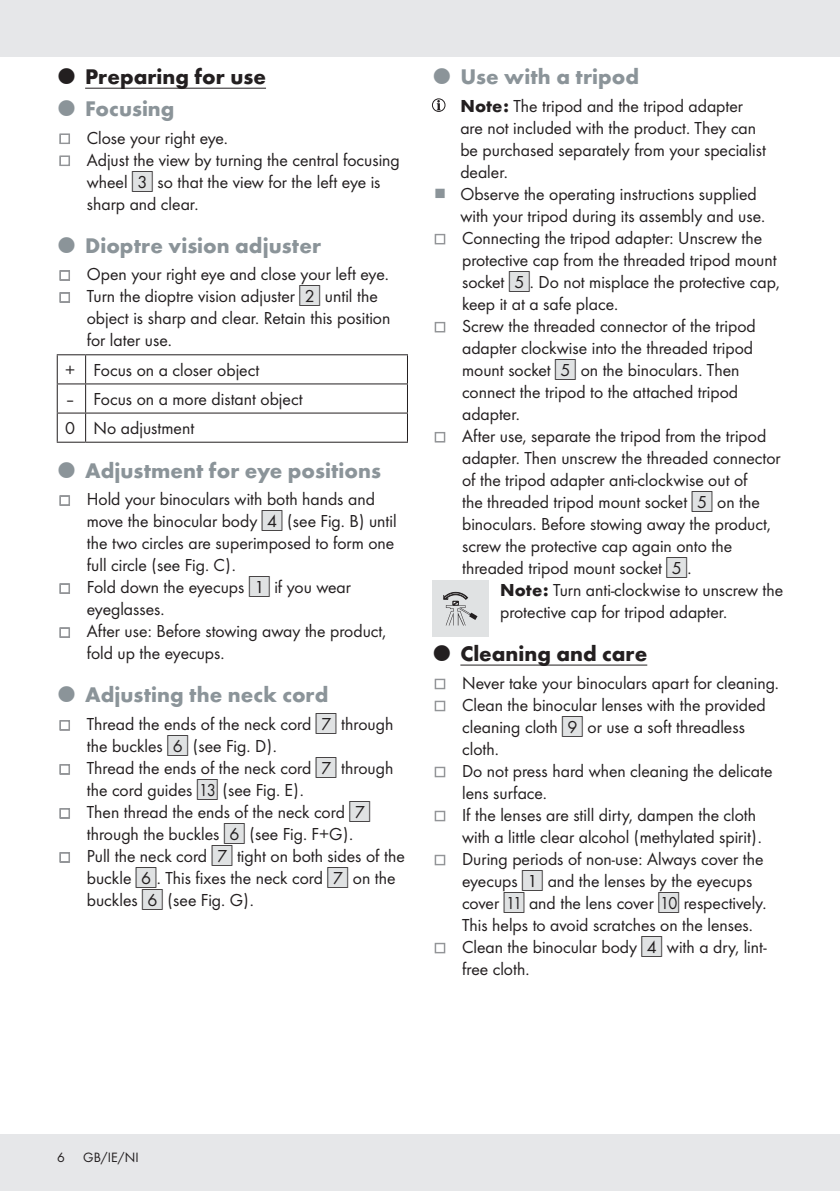
<style>
.page{position:relative;width:840px;height:1191px;background:#fff}
.page>*{position:absolute;margin:0;border:0;box-sizing:border-box;transform-origin:0 0}
.t1{font:700 22px "Futura";color:#8b9499}
.t2{font:700 22px "Futura";color:#231f20}
.t3{font:18px/22px "Futura Boo";color:#231f20}
.t4{font:14px "Futura Boo";color:#231f20}
.s1{font-family:"IMP Lidl Num Box";font-size:15.8px;color:#e0e2e3}
.s2{font-family:"IMP Lidl Num Box";font-size:15.8px}
.s3{font-family:"Futura";font-weight:700}
</style>
<div class="page">
<div style="left:0;top:1134px;width:839px;height:57px;background:#e6e7e9"></div>
<div style="left:0;top:0;width:839px;height:57px;background:#e6e7e9"></div>
<hr style="left:85px;top:88px;width:181px;height:1px;background:#231f20">
<hr style="left:86px;top:354px;width:322px;height:1px;background:#231f20">
<hr style="left:86px;top:383px;width:322px;height:1px;background:#231f20">
<hr style="left:86px;top:412px;width:322px;height:1px;background:#231f20">
<svg style="left:407px;top:355px;width:1px;height:87px"></svg>
<svg style="left:57px;top:354px;width:29px;height:89px"></svg>
<hr style="left:86px;top:442px;width:322px;height:1px;background:#231f20">
<hr style="left:460px;top:664px;width:187px;height:1px;background:#231f20">
<div style="left:432px;top:98px;width:13px;height:14px;border:1px solid #231f20;border-radius:50%"></div>
<svg style="left:436px;top:100px;width:4px;height:10px"></svg>
<div style="left:432px;top:580px;width:56px;height:57px;background:#e0e2e3"></div>
<svg style="left:443px;top:592px;width:34px;height:33px"></svg>
<p class="t2" style="left:85px;top:61px;width:182px">Preparing for use</p>
<p class="t1" style="left:85px;top:92px;width:91px">Focusing</p>
<p class="t3" style="left:87px;top:126px;width:314px">Close your right eye.<br>Adjust the view by turning the central focusing wheel <span class="s1">[</span><span class="s2">3]</span> so that the view for the left eye is sharp and clear.</p>
<p class="t1" style="left:85px;top:229px;width:237px">Dioptre vision adjuster</p>
<p class="t3" style="left:87px;top:262px;width:305px">Open your right eye and close your left eye.<br>Turn the dioptre vision adjuster <span class="s1">[</span><span class="s2">2]</span> until the object is sharp and clear. Retain this position for later use.</p>
<p class="t3" style="left:65px;top:358px;width:195px">+ Focus on a closer object</p>
<p class="t3" style="left:65px;top:383px;width:239px;line-height:29.2px">– Focus on a more distant object<br>0 No adjustment</p>
<p class="t1" style="left:85px;top:454px;width:297px">Adjustment for eye positions</p>
<p class="t3" style="left:87px;top:487px;width:311px">Hold your binoculars with both hands and move the binocular body <span class="s1">[</span><span class="s2">4]</span> (see Fig. B) until the two circles are superimposed to form one full circle (see Fig. C).<br>Fold down the eyecups <span class="s1">[</span><span class="s2">1]</span> if you wear eyeglasses.<br>After use: Before stowing away the product, fold up the eyecups.</p>
<p class="t1" style="left:85px;top:679px;width:245px">Adjusting the neck cord</p>
<p class="t3" style="left:87px;top:712px;width:319px">Thread the ends of the neck cord <span class="s1">[</span><span class="s2">7]</span> through the buckles <span class="s1">[</span><span class="s2">6]</span> (see Fig. D).<br>Thread the ends of the neck cord <span class="s1">[</span><span class="s2">7]</span> through the cord guides <span class="s1">[</span><span class="s2">13]</span> (see Fig. E).<br>Then thread the ends of the neck cord <span class="s1">[</span><span class="s2">7] </span>through the buckles <span class="s1">[</span><span class="s2">6]</span> (see Fig. F+G).<br>Pull the neck cord <span class="s1">[</span><span class="s2">7]</span> tight on both sides of the buckle <span class="s1">[</span><span class="s2">6]</span>. This fixes the neck cord <span class="s1">[</span><span class="s2">7]</span> on the buckles <span class="s1">[</span><span class="s2">6]</span> (see Fig. G).</p>
<p class="t1" style="left:460px;top:61px;width:180px">Use with a tripod</p>
<p class="t3" style="left:460px;top:94px;width:321px"><span class="s3">Note:</span> The tripod and the tripod adapter<br>are not included with the product. They can<br>be purchased separately from your specialist dealer.<br>Observe the operating instructions supplied with your tripod during its assembly and use.<br>Connecting the tripod adapter: Unscrew the protective cap from the threaded tripod mount socket <span class="s1">[</span><span class="s2">5]</span>. Do not misplace the protective cap, keep it at a safe place.<br>Screw the threaded connector of the tripod adapter clockwise into the threaded tripod mount socket <span class="s1">[</span><span class="s2">5]</span> on the binoculars. Then connect the tripod to the attached tripod adapter.<br>After use, separate the tripod from the tripod adapter. Then unscrew the threaded connector of the tripod adapter anti-clockwise out of<br>the threaded tripod mount socket <span class="s1">[</span><span class="s2">5]</span> on the binoculars. Before stowing away the product, screw the protective cap again onto the threaded tripod mount socket <span class="s1">[</span><span class="s2">5]</span>.</p>
<p class="t3" style="left:500px;top:578px;width:284px"><span class="s3">Note:</span> Turn anti-clockwise to unscrew the protective cap for tripod adapter.</p>
<p class="t2" style="left:460px;top:637px;width:188px">Cleaning and care</p>
<p class="t3" style="left:462px;top:671px;width:318px">Never take your binoculars apart for cleaning.<br>Clean the binocular lenses with the provided cleaning cloth <span class="s1">[</span><span class="s2">9]</span> or use a soft threadless cloth.<br>Do not press hard when cleaning the delicate lens surface.<br>If the lenses are still dirty, dampen the cloth with a little clear alcohol (methylated spirit).<br>During periods of non-use: Always cover the eyecups <span class="s1">[</span><span class="s2">1]</span> and the lenses by the eyecups cover <span class="s1">[</span><span class="s2">11]</span> and the lens cover <span class="s1">[</span><span class="s2">10]</span> respectively.<br>This helps to avoid scratches on the lenses.<br>Clean the binocular body <span class="s1">[</span><span class="s2">4]</span> with a dry, lint&shy;free cloth.</p>
<p class="t4" style="left:57px;top:1147px;width:9px">6</p>
<p class="t4" style="left:83px;top:1147px;width:57px">GB/IE/NI</p>
</div>
